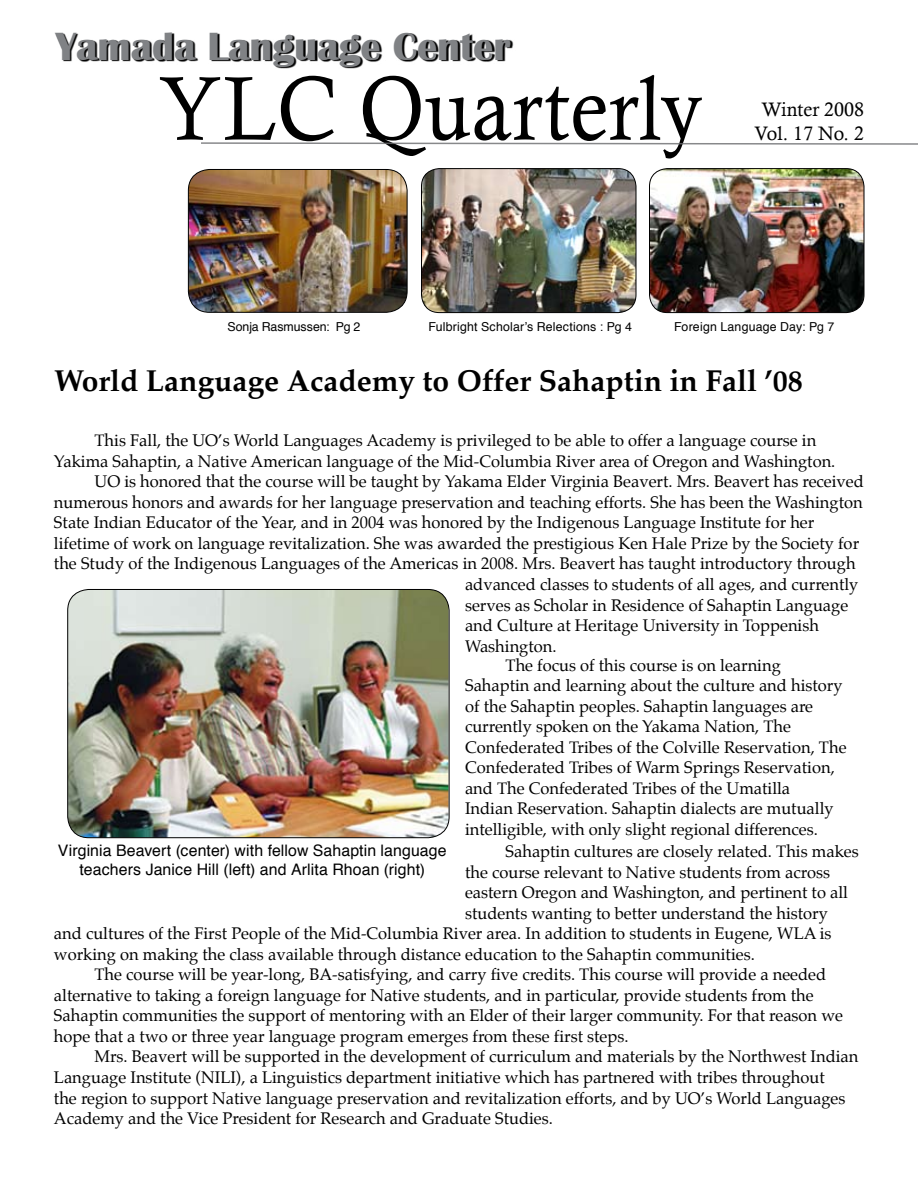
<style>
.page{position:relative;width:918px;height:1188px;background:#fff}
.page>*{position:absolute;margin:0;border:0;box-sizing:border-box;transform-origin:0 0}
.t1{font:90.75px "Calisto";letter-spacing:.01em;color:#000;scale:.91 1}
.t2{font:700 40.5px "Britannic";color:#808285}
.t3{font:700 30px "Palatino";color:#000}
.t4{font:19.5px/23.4px "Calisto";color:#000;text-align:center}
.t5{font:16.5px/20.5px "Palatino";color:#000}
.t6{font:15.9px/19px "Helvetica";letter-spacing:.005em;color:#000;text-align:center}
.t7{font:12.3px "Helvetica";letter-spacing:.015em;color:#000}
.t8{font:12.3px "Helvetica";letter-spacing:-.005em;color:#000}
</style>
<div class="page">
<svg style="left:201px;top:142px;width:717px;height:3px"></svg>
<svg style="left:56px;top:33px;width:458px;height:36px"></svg>
<img style="left:188px;top:169px;width:219px;height:143px">
<div style="left:188px;top:169px;width:219px;height:144px;border:1px solid #000;border-radius:21px"></div>
<img style="left:650px;top:169px;width:214px;height:144px">
<div style="left:649px;top:168px;width:215px;height:145px;border:1px solid #000;border-radius:18px"></div>
<img style="left:422px;top:169px;width:214px;height:144px">
<div style="left:421px;top:168px;width:215px;height:145px;border:1px solid #000;border-radius:18px"></div>
<img style="left:68px;top:589px;width:381px;height:249px">
<div style="left:67px;top:589px;width:382px;height:249px;border:1px solid #000;border-radius:21px"></div>
<h2 class="t2" style="left:56px;top:24px;width:457px">Yamada Language Center</h2>
<h1 class="t1" style="left:159px;top:56px;width:599px">YLC Quarterly</h1>
<p class="t4" style="left:755px;top:98px;width:111px">Winter 2008<br>Vol. 17 No. 2</p>
<p class="t8" style="left:228px;top:318px;width:134px">Sonja Rasmussen: Pg 2</p>
<p class="t7" style="left:428px;top:317px;width:205px">Fulbright Scholar’s Relections : Pg 4</p>
<p class="t7" style="left:674px;top:317px;width:162px">Foreign Language Day: Pg 7</p>
<h3 class="t3" style="left:54px;top:355px;width:750px">World Language Academy to Offer Sahaptin in Fall ’08</h3>
<p class="t5" style="left:94px;top:430px;width:723px">This Fall, the UO’s World Languages Academy is privileged to be able to offer a language course in</p>
<p class="t5" style="left:54px;top:451px;width:783px">Yakima Sahaptin, a Native American language of the Mid-Columbia River area of Oregon and Washington.</p>
<p class="t5" style="left:94px;top:471px;width:771px">UO is honored that the course will be taught by Yakama Elder Virginia Beavert. Mrs. Beavert has received</p>
<p class="t5" style="left:54px;top:492px;width:810px">numerous honors and awards for her language preservation and teaching efforts. She has been the Washington</p>
<p class="t5" style="left:54px;top:512px;width:762px">State Indian Educator of the Year, and in 2004 was honored by the Indigenous Language Institute for her</p>
<p class="t5" style="left:54px;top:533px;width:807px">lifetime of work on language revitalization. She was awarded the prestigious Ken Hale Prize by the Society for</p>
<p class="t5" style="left:54px;top:553px;width:803px">the Study of the Indigenous Languages of the Americas in 2008. Mrs. Beavert has taught introductory through</p>
<p class="t5" style="left:465px;top:574px;width:395px">advanced classes to students of all ages, and currently</p>
<p class="t5" style="left:465px;top:595px;width:385px">serves as Scholar in Residence of Sahaptin Language</p>
<p class="t5" style="left:465px;top:615px;width:355px">and Culture at Heritage University in Toppenish</p>
<p class="t5" style="left:465px;top:636px;width:93px">Washington.</p>
<p class="t5" style="left:465px;top:655px;width:383px;text-indent:41px">The focus of this course is on learning Sahaptin and learning about the culture and history of the Sahaptin peoples. Sahaptin languages are currently spoken on the Yakama Nation, The Confederated Tribes of the Colville Reservation, The Confederated Tribes of Warm Springs Reservation, and The Confederated Tribes of the Umatilla<br>Indian Reservation. Sahaptin dialects are mutually intelligible, with only slight regional differences.</p>
<p class="t5" style="left:506px;top:841px;width:355px">Sahaptin cultures are closely related. This makes</p>
<p class="t5" style="left:465px;top:862px;width:366px">the course relevant to Native students from across</p>
<p class="t5" style="left:465px;top:882px;width:384px">eastern Oregon and Washington, and pertinent to all</p>
<p class="t5" style="left:465px;top:903px;width:364px">students wanting to better understand the history</p>
<p class="t5" style="left:54px;top:923px;width:779px">and cultures of the First People of the Mid-Columbia River area. In addition to students in Eugene, WLA is</p>
<p class="t5" style="left:54px;top:944px;width:702px">working on making the class available through distance education to the Sahaptin communities.</p>
<p class="t5" style="left:94px;top:964px;width:733px">The course will be year-long, BA-satisfying, and carry five credits. This course will provide a needed</p>
<p class="t5" style="left:54px;top:985px;width:761px">alternative to taking a foreign language for Native students, and in particular, provide students from the</p>
<p class="t5" style="left:54px;top:1005px;width:791px">Sahaptin communities the support of mentoring with an Elder of their larger community. For that reason we</p>
<p class="t5" style="left:54px;top:1026px;width:576px">hope that a two or three year language program emerges from these first steps.</p>
<p class="t5" style="left:94px;top:1046px;width:765px">Mrs. Beavert will be supported in the development of curriculum and materials by the Northwest Indian</p>
<p class="t5" style="left:54px;top:1067px;width:772px">Language Institute (NILI), a Linguistics department initiative which has partnered with tribes throughout</p>
<p class="t5" style="left:54px;top:1088px;width:793px">the region to support Native language preservation and revitalization efforts, and by UO’s World Languages</p>
<p class="t5" style="left:54px;top:1108px;width:500px">Academy and the Vice President for Research and Graduate Studies.</p>
<p class="t6" style="left:58px;top:841px;width:390px">Virginia Beavert (center) with fellow Sahaptin language teachers Janice Hill (left) and Arlita Rhoan (right)</p>
</div>
